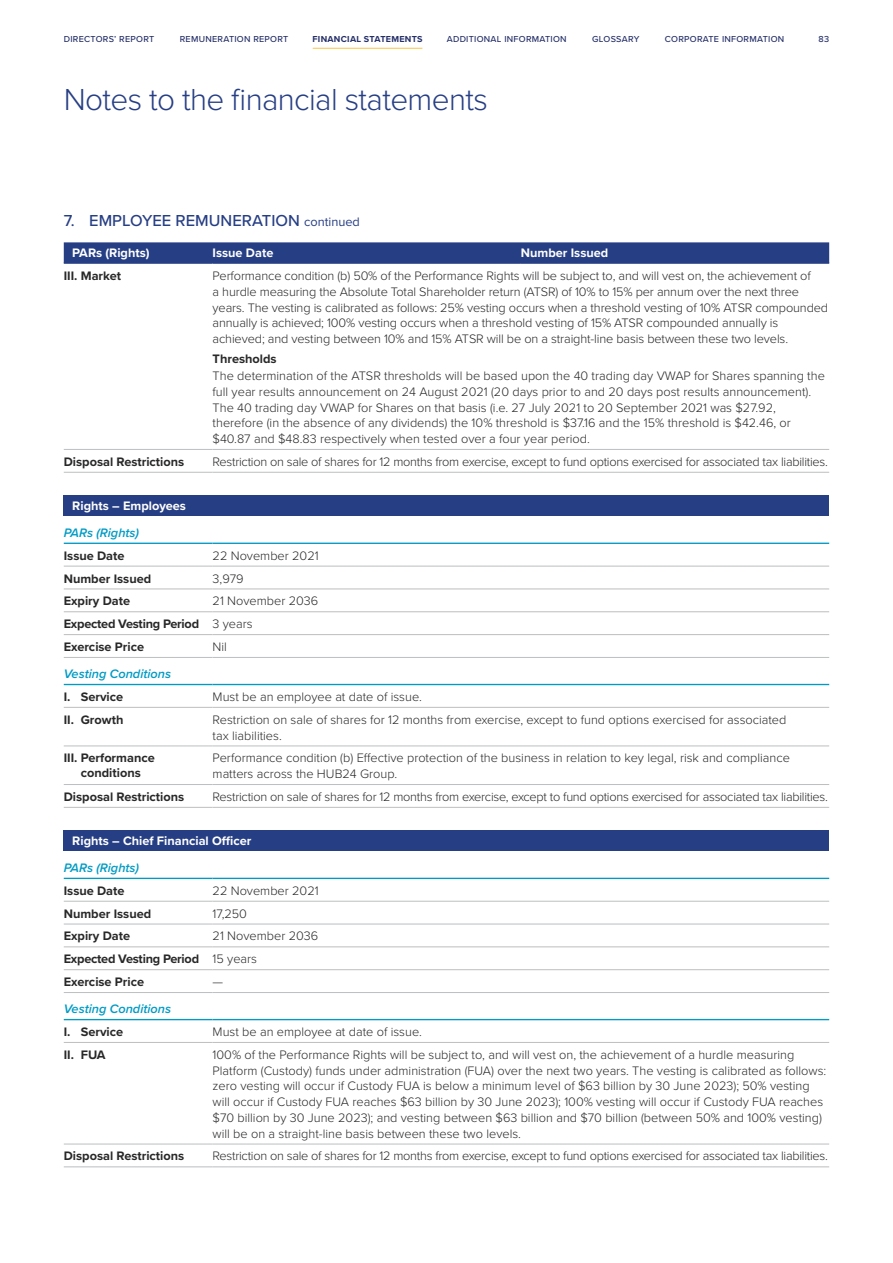
<style>
.page{position:relative;width:893px;height:1263px;background:#fff}
.page>*{position:absolute;margin:0;border:0;box-sizing:border-box;transform-origin:0 0}
.t1{font:300 31.5px "Proxima Nova";letter-spacing:-.02em;color:#263e84}
.t2{font:500 16.5px "Proxima Nova";color:#263e84}
.t3{font:300 12.75px/15.8px "Proxima Nova";color:#292829}
.t4{font:300 12.75px "Proxima Nova";letter-spacing:-.02em;color:#292829}
.t5{font:700 12.75px/14.2px "Proxima Nova";color:#292829;text-align:center}
.t6{font:700 12.75px/22.8px "Proxima Nova";letter-spacing:-.02em;color:#292829}
.t7{font:700 12.75px "Proxima Nova";color:#fff}
.t8{font:italic 600 12.75px "Proxima Nova";color:#009bc5}
.t9{font:500 9px "Proxima Nova";letter-spacing:.03em;color:#252f68}
.t10{font:700 9px "Proxima Nova";color:#252f68}
.s1{font-weight:400;font-size:12.75px}
.s2{font-weight:300}
</style>
<div class="page">
<div style="left:64px;top:242px;width:765px;height:20px;background:#263e84"></div>
<hr style="left:64px;top:449px;width:149px;height:1px;background:#bcbec0">
<hr style="left:213px;top:449px;width:308px;height:1px;background:#bcbec0">
<hr style="left:521px;top:449px;width:308px;height:1px;background:#bcbec0">
<hr style="left:64px;top:472px;width:149px;height:1px;background:#bcbec0">
<hr style="left:213px;top:472px;width:308px;height:1px;background:#bcbec0">
<hr style="left:521px;top:472px;width:308px;height:1px;background:#bcbec0">
<hr style="left:64px;top:262px;width:149px;height:2px;background:#263e84">
<hr style="left:213px;top:262px;width:308px;height:2px;background:#263e84">
<hr style="left:521px;top:262px;width:308px;height:2px;background:#263e84">
<div style="left:64px;top:495px;width:765px;height:21px;background:#263e84"></div>
<hr style="left:64px;top:566px;width:149px;height:1px;background:#bcbec0">
<hr style="left:213px;top:566px;width:616px;height:1px;background:#bcbec0">
<hr style="left:64px;top:611px;width:149px;height:1px;background:#bcbec0">
<hr style="left:213px;top:611px;width:616px;height:1px;background:#bcbec0">
<hr style="left:64px;top:634px;width:149px;height:1px;background:#bcbec0">
<hr style="left:213px;top:634px;width:616px;height:1px;background:#bcbec0">
<hr style="left:64px;top:657px;width:149px;height:1px;background:#bcbec0">
<hr style="left:213px;top:657px;width:616px;height:1px;background:#bcbec0">
<hr style="left:64px;top:707px;width:149px;height:1px;background:#bcbec0">
<hr style="left:213px;top:707px;width:616px;height:1px;background:#bcbec0">
<hr style="left:64px;top:746px;width:149px;height:1px;background:#bcbec0">
<hr style="left:213px;top:746px;width:616px;height:1px;background:#bcbec0">
<hr style="left:64px;top:784px;width:149px;height:1px;background:#bcbec0">
<hr style="left:213px;top:784px;width:616px;height:1px;background:#bcbec0">
<hr style="left:64px;top:807px;width:149px;height:1px;background:#bcbec0">
<hr style="left:213px;top:807px;width:616px;height:1px;background:#bcbec0">
<hr style="left:64px;top:543px;width:149px;height:1px;background:#009bc5">
<hr style="left:213px;top:543px;width:616px;height:1px;background:#009bc5">
<hr style="left:64px;top:684px;width:149px;height:1px;background:#009bc5">
<hr style="left:213px;top:684px;width:616px;height:1px;background:#009bc5">
<hr style="left:64px;top:589px;width:149px;height:1px;background:#bcbec0">
<hr style="left:213px;top:589px;width:616px;height:1px;background:#bcbec0">
<div style="left:64px;top:830px;width:765px;height:21px;background:#263e84"></div>
<hr style="left:64px;top:901px;width:149px;height:1px;background:#bcbec0">
<hr style="left:213px;top:901px;width:616px;height:1px;background:#bcbec0">
<hr style="left:64px;top:946px;width:149px;height:1px;background:#bcbec0">
<hr style="left:213px;top:946px;width:616px;height:1px;background:#bcbec0">
<hr style="left:64px;top:969px;width:149px;height:1px;background:#bcbec0">
<hr style="left:213px;top:969px;width:616px;height:1px;background:#bcbec0">
<hr style="left:64px;top:992px;width:149px;height:1px;background:#bcbec0">
<hr style="left:213px;top:992px;width:616px;height:1px;background:#bcbec0">
<hr style="left:64px;top:1042px;width:149px;height:1px;background:#bcbec0">
<hr style="left:213px;top:1042px;width:616px;height:1px;background:#bcbec0">
<hr style="left:64px;top:1144px;width:149px;height:1px;background:#bcbec0">
<hr style="left:213px;top:1144px;width:616px;height:1px;background:#bcbec0">
<hr style="left:64px;top:1166px;width:149px;height:1px;background:#bcbec0">
<hr style="left:213px;top:1166px;width:616px;height:1px;background:#bcbec0">
<hr style="left:64px;top:878px;width:149px;height:1px;background:#009bc5">
<hr style="left:213px;top:878px;width:616px;height:1px;background:#009bc5">
<hr style="left:64px;top:1019px;width:149px;height:1px;background:#009bc5">
<hr style="left:213px;top:1019px;width:616px;height:1px;background:#009bc5">
<hr style="left:64px;top:924px;width:149px;height:1px;background:#bcbec0">
<hr style="left:213px;top:924px;width:616px;height:1px;background:#bcbec0">
<hr style="left:313px;top:48px;width:109px;height:1px;background:#f9c445">
<p class="t9" style="left:64px;top:32px;width:92px">DIRECTORS’ REPORT</p>
<p class="t9" style="left:180px;top:32px;width:110px">REMUNERATION REPORT</p>
<p class="t10" style="left:313px;top:32px;width:9px">FI</p>
<p class="t10" style="left:412px;top:32px;width:12px">TS</p>
<p class="t9" style="left:314px;top:32px;width:109px">FINANCIAL STATEMENTS</p>
<p class="t9" style="left:447px;top:32px;width:121px">ADDITIONAL INFORMATION</p>
<p class="t9" style="left:592px;top:32px;width:49px">GLOSSARY</p>
<p class="t9" style="left:665px;top:32px;width:121px">CORPORATE INFORMATION</p>
<p class="t9" style="left:818px;top:32px;width:12px">83</p>
<h1 class="t1" style="left:64px;top:76px;width:426px">Notes to the financial statements</h1>
<p class="t2" style="left:64px;top:208px;width:298px">7. EMPLOYEE REMUNERATION <span class="s1">continued</span></p>
<p class="t7" style="left:72px;top:243px;width:79px">PARs (Rights)</p>
<p class="t7" style="left:213px;top:243px;width:62px">Issue Date</p>
<p class="t7" style="left:521px;top:243px;width:89px">Number Issued</p>
<p class="t5" style="left:64px;top:268px;width:59px">III. Market</p>
<p class="t3" style="left:213px;top:267px;width:617px">Performance condition (b) 50% of the Performance Rights will be subject to, and will vest on, the achievement of<br>a hurdle measuring the Absolute Total Shareholder return (ATSR) of 10% to 15% per annum over the next three years. The vesting is calibrated as follows: 25% vesting occurs when a threshold vesting of 10% ATSR compounded annually is achieved; 100% vesting occurs when a threshold vesting of 15% ATSR compounded annually is achieved; and vesting between 10% and 15% ATSR will be on a straight-line basis between these two levels.</p>
<p class="t5" style="left:213px;top:351px;width:66px">Thresholds</p>
<p class="t3" style="left:213px;top:367px;width:614px">The determination of the ATSR thresholds will be based upon the 40 trading day VWAP for Shares spanning the full year results announcement on 24 August 2021 (20 days prior to and 20 days post results announcement).<br>The 40 trading day VWAP for Shares on that basis (i.e. 27 July 2021 to 20 September 2021 was $27.92, therefore (in the absence of any dividends) the 10% threshold is $37.16 and the 15% threshold is $42.46, or $40.87 and $48.83 respectively when tested over a four year period.</p>
<p class="t5" style="left:64px;top:454px;width:122px">Disposal Restrictions</p>
<p class="t4" style="left:213px;top:452px;width:617px">Restriction on sale of shares for 12 months from exercise, except to fund options exercised for associated tax liabilities.</p>
<p class="t7" style="left:72px;top:496px;width:115px">Rights – Employees</p>
<p class="t8" style="left:64px;top:523px;width:77px">PARs (Rights)</p>
<p class="t5" style="left:64px;top:548px;width:62px">Issue Date</p>
<p class="t3" style="left:213px;top:547px;width:108px">22 November 2021</p>
<p class="t5" style="left:64px;top:571px;width:89px">Number Issued</p>
<p class="t3" style="left:213px;top:570px;width:33px">3,979</p>
<p class="t5" style="left:64px;top:594px;width:68px">Expiry Date</p>
<p class="t6" style="left:64px;top:589px;width:256px;text-indent:149px"><span class="s2">21 November 2036<br></span>Expected Vesting Period <span class="s2">3 years<br></span>Exercise Price</p>
<p class="t3" style="left:213px;top:638px;width:16px">Nil</p>
<p class="t8" style="left:64px;top:664px;width:109px">Vesting Conditions</p>
<p class="t5" style="left:64px;top:689px;width:61px">I. Service</p>
<p class="t3" style="left:213px;top:688px;width:211px">Must be an employee at date of issue.</p>
<p class="t5" style="left:64px;top:712px;width:61px">II. Growth</p>
<p class="t3" style="left:213px;top:711px;width:575px">Restriction on sale of shares for 12 months from exercise, except to fund options exercised for associated tax liabilities.</p>
<p class="t5" style="left:64px;top:751px;width:93px">III. Performance conditions</p>
<p class="t3" style="left:213px;top:749px;width:579px">Performance condition (b) Effective protection of the business in relation to key legal, risk and compliance matters across the HUB24 Group.</p>
<p class="t5" style="left:64px;top:789px;width:122px">Disposal Restrictions</p>
<p class="t4" style="left:213px;top:787px;width:617px">Restriction on sale of shares for 12 months from exercise, except to fund options exercised for associated tax liabilities.</p>
<p class="t7" style="left:72px;top:831px;width:181px">Rights – Chief Financial Officer</p>
<p class="t8" style="left:64px;top:858px;width:77px">PARs (Rights)</p>
<p class="t5" style="left:64px;top:883px;width:62px">Issue Date</p>
<p class="t3" style="left:213px;top:882px;width:108px">22 November 2021</p>
<p class="t5" style="left:64px;top:906px;width:89px">Number Issued</p>
<p class="t3" style="left:213px;top:905px;width:36px">17,250</p>
<p class="t5" style="left:64px;top:929px;width:68px">Expiry Date</p>
<p class="t6" style="left:64px;top:924px;width:256px;text-indent:149px"><span class="s2">21 November 2036<br></span>Expected Vesting Period <span class="s2">15 years<br></span>Exercise Price</p>
<p class="t3" style="left:213px;top:973px;width:12px">—</p>
<p class="t8" style="left:64px;top:999px;width:109px">Vesting Conditions</p>
<p class="t5" style="left:64px;top:1024px;width:61px">I. Service</p>
<p class="t3" style="left:213px;top:1023px;width:211px">Must be an employee at date of issue.</p>
<p class="t5" style="left:64px;top:1047px;width:43px">II. FUA</p>
<p class="t3" style="left:213px;top:1046px;width:615px">100% of the Performance Rights will be subject to, and will vest on, the achievement of a hurdle measuring Platform (Custody) funds under administration (FUA) over the next two years. The vesting is calibrated as follows: zero vesting will occur if Custody FUA is below a minimum level of $63 billion by 30 June 2023); 50% vesting will occur if Custody FUA reaches $63 billion by 30 June 2023); 100% vesting will occur if Custody FUA reaches $70 billion by 30 June 2023); and vesting between $63 billion and $70 billion (between 50% and 100% vesting) will be on a straight-line basis between these two levels.</p>
<p class="t5" style="left:64px;top:1149px;width:122px">Disposal Restrictions</p>
<p class="t4" style="left:213px;top:1147px;width:617px">Restriction on sale of shares for 12 months from exercise, except to fund options exercised for associated tax liabilities.</p>
</div>
